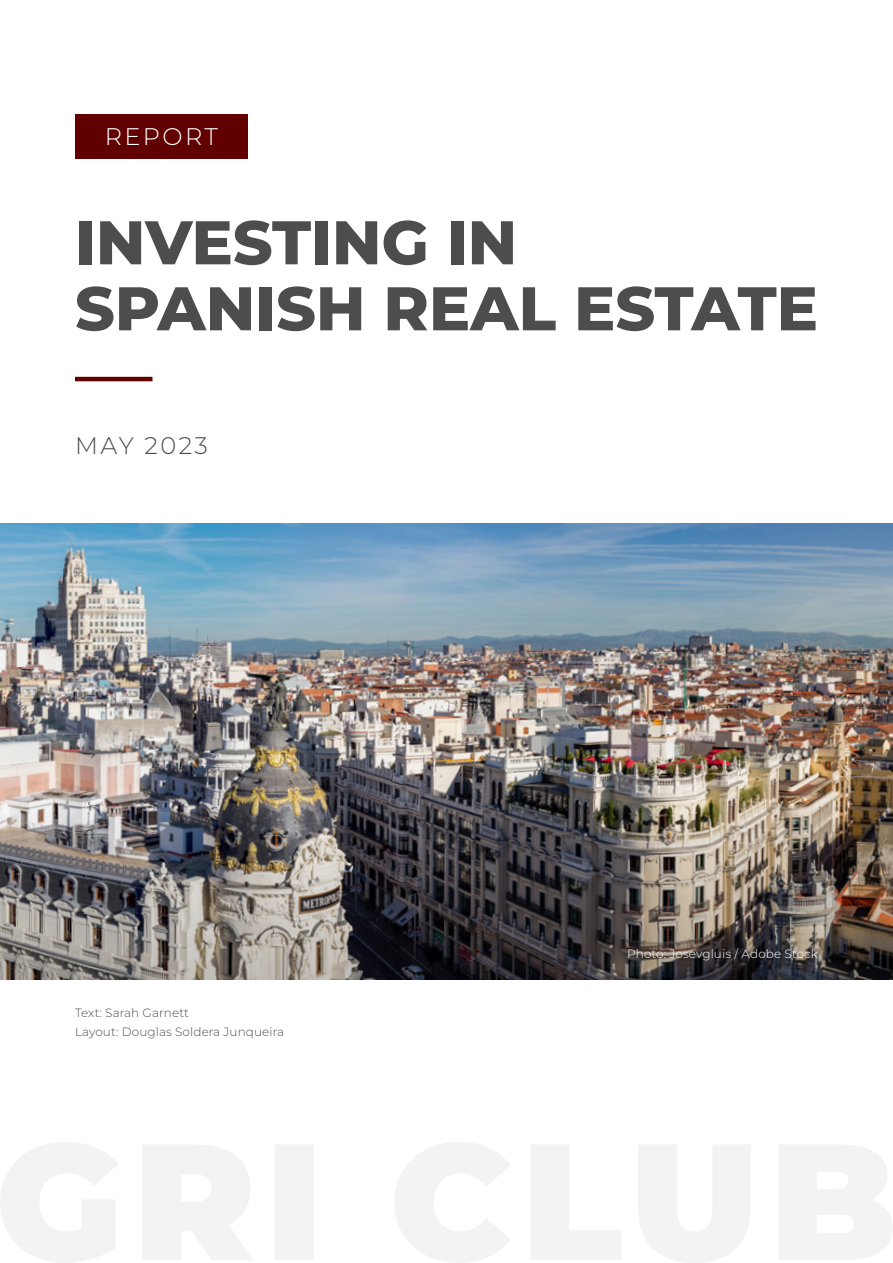
<style>
.page{position:relative;width:893px;height:1263px;background:#fff}
.page>*{position:absolute;margin:0;border:0;box-sizing:border-box;transform-origin:0 0}
.t1{font:800 61.5px/66px "Montserrat";color:#4d4d4d}
.t2{font:300 24px "Montserrat";letter-spacing:.1em;color:#4d4d4d}
.t3{font:300 24px "Montserrat";letter-spacing:.1em;color:#fff}
.t4{font:300 12px/19.5px "Montserrat";letter-spacing:.01em;color:#4d4d4d}
.t5{font:300 12px "Montserrat";letter-spacing:.01em;color:#fff}
</style>
<div class="page">
<img style="left:0;top:523px;width:893px;height:276px">
<div style="left:75px;top:114px;width:173px;height:44px;background:#600001"></div>
<hr style="left:75px;top:377px;width:77px;height:4px;background:#600001">
<svg style="left:0;top:1142px;width:893px;height:121px;fill:#f3f3f3"></svg>
<img style="left:0;top:799px;width:893px;height:180px">
<h2 class="t3" style="left:105px;top:121px;width:115px">REPORT</h2>
<h1 class="t1" style="left:75px;top:208px;width:744px">INVESTING IN<br>SPANISH REAL ESTATE</h1>
<h2 class="t2" style="left:75px;top:430px;width:134px">MAY 2023</h2>
<p class="t4" style="left:75px;top:1002px;width:211px">Text: Sarah Garnett<br>Layout: Douglas Soldera Junqueira</p>
<p class="t5" style="left:627px;top:945px;width:192px">Photo: Josevgluis / Adobe Stock</p>
</div>
